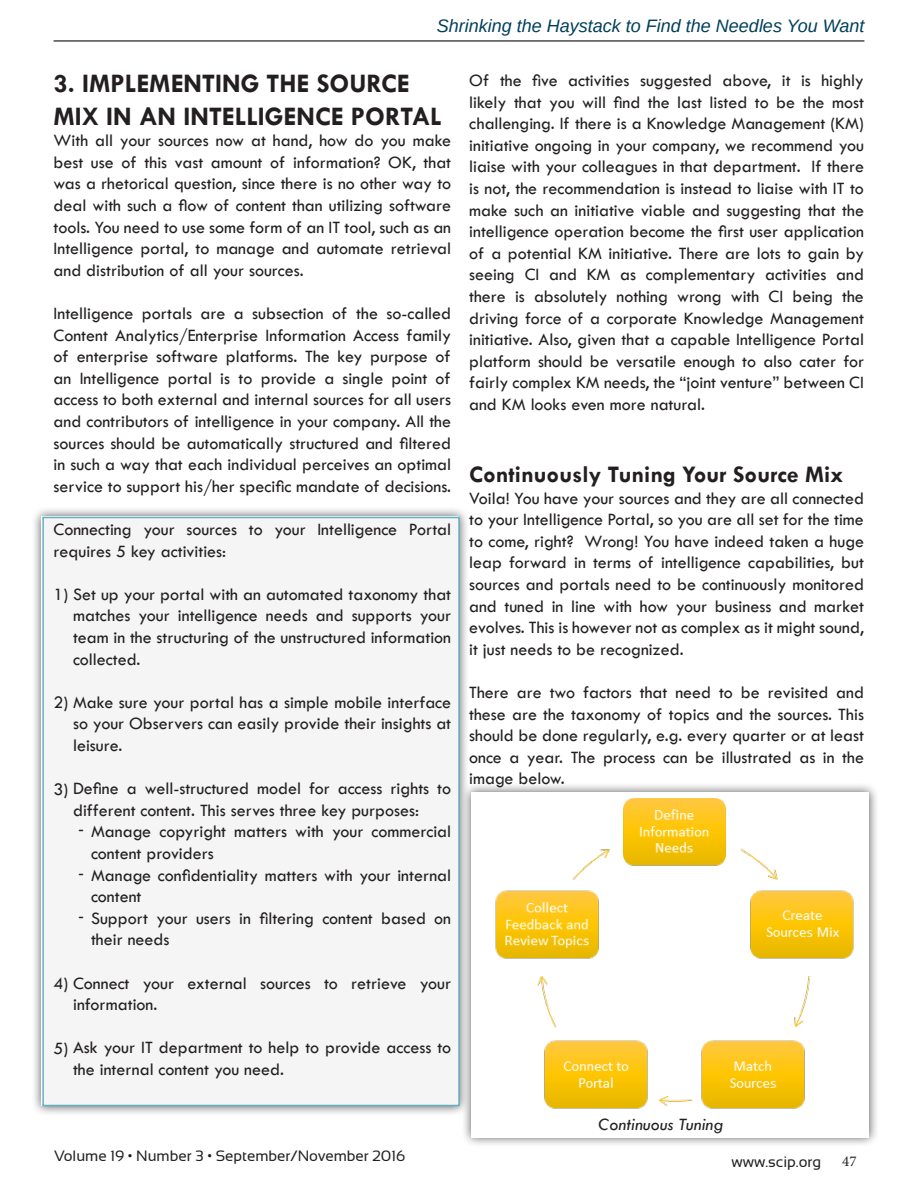
<style>
.page{position:relative;width:918px;height:1188px;background:#fff}
.page>*{position:absolute;margin:0;border:0;box-sizing:border-box;transform-origin:0 0}
.t1{font:700 27px/32.4px "Tw Cen";color:#231f20}
.t2{font:700 24px "Tw Cen";color:#231f20}
.t3{font:18px/21.6px "Tw Cen";color:#231f20;text-align:justify}
.t4{font:italic 18px "Arimo";color:#003f5b}
.t5{font:italic 18px "Tw Cen";color:#231f20}
.t6{font:15px "Sansation";color:#231f20}
.t7{font:15px "Minion Pro";color:#231f20}
</style>
<div class="page">
<hr style="left:54px;top:40px;width:810px;height:2px;background:#4a4c4c">
<div style="left:461px;top:782px;width:418px;height:365px;background:#231f20;opacity:.75"></div>
<div style="left:471px;top:792px;width:398px;height:345px;background:#fff"></div>
<div style="left:32px;top:507px;width:437px;height:609px;background:#231f20;opacity:.75"></div>
<div style="left:42px;top:517px;width:418px;height:589px;background:#f5f5f5;border:2px solid #61b0c2"></div>
<img style="left:495px;top:799px;width:359px;height:310px">
<p class="t4" style="left:437px;top:14px;width:429px">Shrinking the Haystack to Find the Needles You Want</p>
<p class="t1" style="left:54px;top:67px;width:390px">3. IMPLEMENTING THE SOURCE<br>MIX IN AN INTELLIGENCE PORTAL</p>
<p class="t3" style="left:54px;top:130px;width:399px">With all your sources now at hand, how do you make best use of this vast amount of information? OK, that was a rhetorical question, since there is no other way to deal with such a flow of content than utilizing software tools. You need to use some form of an IT tool, such as an Intelligence portal, to manage and automate retrieval and distribution of all your sources.</p>
<p class="t3" style="left:54px;top:302px;width:399px">Intelligence portals are a subsection of the so-called Content Analytics/Enterprise Information Access family of enterprise software platforms. The key purpose of an Intelligence portal is to provide a single point of access to both external and internal sources for all users and contributors of intelligence in your company. All the sources should be automatically structured and filtered in such a way that each individual perceives an optimal service to support his/her specific mandate of decisions.</p>
<p class="t3" style="left:54px;top:518px;width:399px">Connecting your sources to your Intelligence Portal requires 5 key activities:</p>
<p class="t3" style="left:73px;top:583px;width:380px;text-indent:-20px">1) Set up your portal with an automated taxonomy that matches your intelligence needs and supports your team in the structuring of the unstructured information collected.</p>
<p class="t3" style="left:73px;top:691px;width:380px;text-indent:-20px">2) Make sure your portal has a simple mobile interface so your Observers can easily provide their insights at leisure.</p>
<p class="t3" style="left:73px;top:778px;width:380px;text-indent:-20px">3) Define a well-structured model for access rights to different content. This serves three key purposes:</p>
<p class="t3" style="left:91px;top:821px;width:362px">Manage copyright matters with your commercial content providers</p>
<p class="t3" style="left:91px;top:864px;width:362px">Manage confidentiality matters with your internal content</p>
<p class="t3" style="left:91px;top:907px;width:362px">Support your users in filtering content based on their needs</p>
<p class="t3" style="left:73px;top:972px;width:380px;text-indent:-20px">4) Connect your external sources to retrieve your information.</p>
<p class="t3" style="left:73px;top:1037px;width:380px;text-indent:-20px">5) Ask your IT department to help to provide access to the internal content you need.</p>
<p class="t3" style="left:78px;top:818px;width:7px">-</p>
<p class="t3" style="left:78px;top:861px;width:7px">-</p>
<p class="t3" style="left:78px;top:904px;width:7px">-</p>
<p class="t3" style="left:469px;top:69px;width:396px">Of the five activities suggested above, it is highly likely that you will find the last listed to be the most challenging. If there is a Knowledge Management (KM) initiative ongoing in your company, we recommend you liaise with your colleagues in that department. If there is not, the recommendation is instead to liaise with IT to make such an initiative viable and suggesting that the intelligence operation become the first user application of a potential KM initiative. There are lots to gain by seeing CI and KM as complementary activities and there is absolutely nothing wrong with CI being the driving force of a corporate Knowledge Management initiative. Also, given that a capable Intelligence Portal platform should be versatile enough to also cater for fairly complex KM needs, the “joint venture” between CI and KM looks even more natural.</p>
<p class="t2" style="left:469px;top:460px;width:376px">Continuously Tuning Your Source Mix</p>
<p class="t3" style="left:469px;top:487px;width:396px">Voila! You have your sources and they are all connected to your Intelligence Portal, so you are all set for the time to come, right? Wrong! You have indeed taken a huge leap forward in terms of intelligence capabilities, but sources and portals need to be continuously monitored and tuned in line with how your business and market evolves. This is however not as complex as it might sound, it just needs to be recognized.</p>
<p class="t3" style="left:469px;top:681px;width:396px">There are two factors that need to be revisited and these are the taxonomy of topics and the sources. This should be done regularly, e.g. every quarter or at least once a year. The process can be illustrated as in the image below.</p>
<p class="t5" style="left:598px;top:1113px;width:126px">Continuous Tuning</p>
<p class="t6" style="left:54px;top:1148px;width:353px">Volume 19 • Number 3 • September/November 2016</p>
<p class="t6" style="left:732px;top:1154px;width:91px">www.scip.org</p>
<p class="t7" style="left:842px;top:1151px;width:16px">47</p>
</div>
